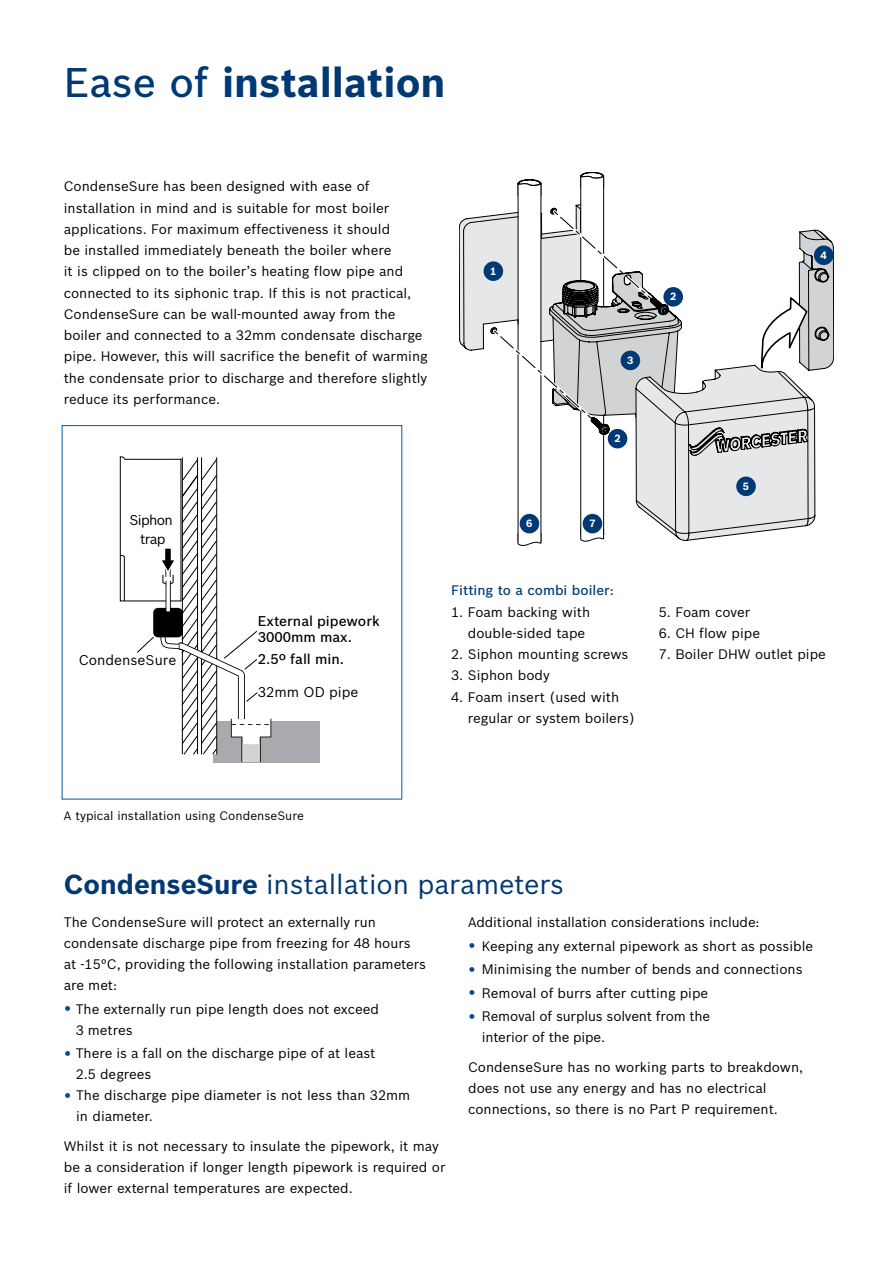
<style>
.page{position:relative;width:881px;height:1263px;background:#fff}
.page>*{position:absolute;margin:0;border:0;box-sizing:border-box;transform-origin:0 0}
.t1{font:700 40.5px "Bosch Sans";color:#003974}
.t2{font:700 29.85px "Arial";color:#231f20}
.t3{font:27px "Bosch Sans";color:#003974}
.t4{font:21.3px "Arial";color:#000}
.t5{font:500 13.8px/16.6px "Bosch Sans";color:#000}
.t6{font:13.8px "Bosch Sans";color:#000}
.t7{font:13.8px/19px "Bosch Sans";letter-spacing:-.05em;color:#000;text-align:center}
.t8{font:13.5px/21.3px "Bosch Sans";color:#000}
.t9{font:500 13.5px "Bosch Sans";color:#003974}
.t10{font:12px "Bosch Sans";color:#000}
.t11{font:700 10.35px "Bosch Sans";color:#fff}
.s1{font-weight:500}
.s2{font-weight:700}
.s3{font-size:19.5px;color:#004a8f}
</style>
<div class="page">
<svg style="left:459px;top:172px;width:374px;height:374px"></svg>
<div style="left:483px;top:261px;width:20px;height:20px;background:#003974;border-radius:50%"></div>
<div style="left:663px;top:287px;width:19px;height:20px;background:#003974;border-radius:50%"></div>
<div style="left:607px;top:429px;width:20px;height:19px;background:#003974;border-radius:50%"></div>
<div style="left:620px;top:351px;width:20px;height:19px;background:#003974;border-radius:50%"></div>
<div style="left:813px;top:245px;width:20px;height:20px;background:#003974;border-radius:50%"></div>
<div style="left:736px;top:477px;width:19px;height:19px;background:#003974;border-radius:50%"></div>
<div style="left:519px;top:514px;width:20px;height:19px;background:#003974;border-radius:50%"></div>
<div style="left:582px;top:514px;width:20px;height:19px;background:#003974;border-radius:50%"></div>
<div style="left:213px;top:721px;width:106px;height:41px;background:#a8aaad"></div>
<div style="left:241px;top:737px;width:20px;height:25px;background:#cccccd"></div>
<div style="left:242px;top:744px;width:17px;height:18px;background:#d2d3d4"></div>
<svg style="left:119px;top:456px;width:152px;height:299px"></svg>
<svg style="left:165px;top:581px;width:6px;height:30px"></svg>
<svg style="left:166px;top:579px;width:4px;height:32px"></svg>
<h1 class="t1" style="left:64px;top:57px;width:383px"><span class="s1">Ease of</span> installation</h1>
<p class="t8" style="left:64px;top:175px;width:365px">CondenseSure has been designed with ease of installation in mind and is suitable for most boiler applications. For maximum effectiveness it should<br>be installed immediately beneath the boiler where<br>it is clipped on to the boiler’s heating flow pipe and connected to its siphonic trap. If this is not practical, CondenseSure can be wall-mounted away from the boiler and connected to a 32mm condensate discharge pipe. However, this will sacrifice the benefit of warming the condensate prior to discharge and therefore slightly reduce its performance.</p>
<p class="t11" style="left:490px;top:264px;width:8px">1</p>
<p class="t11" style="left:627px;top:354px;width:8px">3</p>
<p class="t11" style="left:614px;top:432px;width:8px">2</p>
<p class="t7" style="left:129px;top:510px;width:45px">Siphon trap</p>
<p class="t5" style="left:258px;top:612px;width:124px">External pipework<br>3000mm max.</p>
<p class="t6" style="left:79px;top:651px;width:99px">CondenseSure</p>
<p class="t5" style="left:258px;top:650px;width:88px">2.5º fall min.</p>
<p class="t6" style="left:258px;top:683px;width:102px">32mm OD pipe</p>
<p class="t11" style="left:526px;top:517px;width:8px">6</p>
<p class="t11" style="left:589px;top:517px;width:8px">7</p>
<p class="t9" style="left:451px;top:582px;width:164px">Fitting to a combi boiler:</p>
<p class="t8" style="left:467px;top:601px;width:124px;text-indent:-17px">1. Foam backing with double-sided tape</p>
<p class="t8" style="left:451px;top:643px;width:178px">2. Siphon mounting screws</p>
<p class="t8" style="left:451px;top:664px;width:100px">3. Siphon body</p>
<p class="t8" style="left:467px;top:686px;width:168px;text-indent:-17px">4. Foam insert (used with regular or system boilers)</p>
<p class="t11" style="left:669px;top:290px;width:8px">2</p>
<p class="t11" style="left:820px;top:248px;width:8px">4</p>
<p class="t11" style="left:742px;top:479px;width:8px">5</p>
<p class="t8" style="left:658px;top:601px;width:93px">5. Foam cover</p>
<p class="t8" style="left:658px;top:622px;width:103px">6. CH flow pipe</p>
<p class="t8" style="left:658px;top:643px;width:168px">7. Boiler DHW outlet pipe</p>
<p class="t10" style="left:64px;top:808px;width:242px">A typical installation using CondenseSure</p>
<h3 class="t3" style="left:64px;top:867px;width:501px"><span class="s2">CondenseSure</span> installation parameters</h3>
<p class="t8" style="left:64px;top:912px;width:363px">The CondenseSure will protect an externally run condensate discharge pipe from freezing for 48 hours at -15°C, providing the following installation parameters are met:</p>
<p class="t8" style="left:76px;top:998px;width:304px;text-indent:-12px"><span class="s3">•</span> The externally run pipe length does not exceed<br>3 metres</p>
<p class="t8" style="left:76px;top:1042px;width:301px;text-indent:-12px"><span class="s3">•</span> There is a fall on the discharge pipe of at least<br>2.5 degrees</p>
<p class="t8" style="left:76px;top:1084px;width:335px;text-indent:-12px"><span class="s3">•</span> The discharge pipe diameter is not less than 32mm in diameter.</p>
<p class="t8" style="left:64px;top:1135px;width:383px">Whilst it is not necessary to insulate the pipework, it may be a consideration if longer length pipework is required or if lower external temperatures are expected.</p>
<p class="t8" style="left:468px;top:911px;width:293px">Additional installation considerations include:</p>
<p class="t8" style="left:468px;top:935px;width:346px"><span class="s3">•</span> Keeping any external pipework as short as possible</p>
<p class="t8" style="left:468px;top:958px;width:336px"><span class="s3">•</span> Minimising the number of bends and connections</p>
<p class="t8" style="left:468px;top:982px;width:241px"><span class="s3">•</span> Removal of burrs after cutting pipe</p>
<p class="t8" style="left:481px;top:1005px;width:230px;text-indent:-14px"><span class="s3">•</span> Removal of surplus solvent from the interior of the pipe.</p>
<p class="t8" style="left:468px;top:1056px;width:336px">CondenseSure has no working parts to breakdown, does not use any energy and has no electrical connections, so there is no Part P requirement.</p>
<h2 class="t2" style="left:623px;top:924px;width:26px">2.</h2>
<h3 class="t4" style="left:567px;top:1019px;width:13px">6</h3>
<h2 class="t2" style="left:745px;top:1055px;width:26px">3.</h2>
<h3 class="t4" style="left:601px;top:1063px;width:13px">5</h3>
<h3 class="t4" style="left:484px;top:1079px;width:13px">7</h3>
</div>
